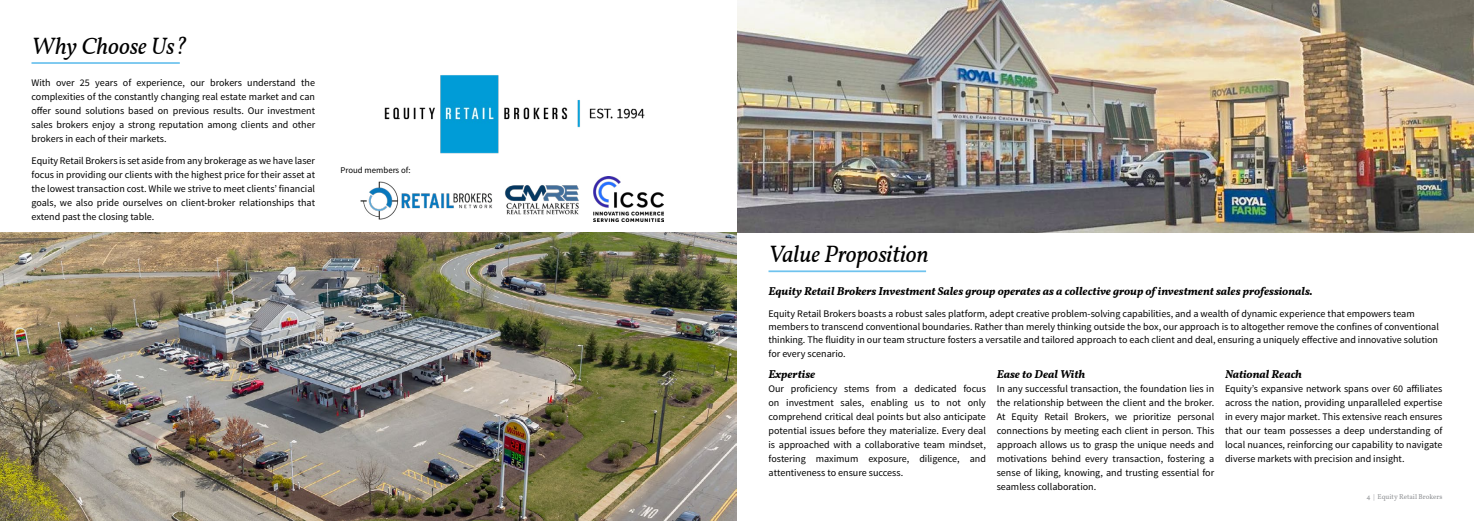
<style>
.page{position:relative;width:1474px;height:521px;background:#fff}
.page>*{position:absolute;margin:0;border:0;box-sizing:border-box;transform-origin:0 0}
.t1{font:italic 23.62px "Vollkorn";color:#000}
.t2{font:italic 700 11.38px "Vollkorn";color:#000}
.t3{font:10.06px/14px "Source Sans Pro";color:#000;text-align:justify}
.t4{font:8.75px "Source Sans Pro";color:#000}
.t5{font:7px "Vollkorn";color:#939598}
</style>
<div class="page">
<img style="left:0;top:232px;width:737px;height:289px">
<img style="left:360px;top:181px;width:132px;height:38px">
<img style="left:593px;top:177px;width:70px;height:44px">
<img style="left:505px;top:185px;width:74px;height:30px">
<hr style="left:768px;top:270px;width:158px;height:2px;background:#6fc3ee">
<hr style="left:32px;top:62px;width:148px;height:2px;background:#6fc3ee">
<img style="left:384px;top:75px;width:261px;height:79px">
<img style="left:737px;top:0;width:736px;height:232px">
<h1 class="t1" style="left:32px;top:29px;width:157px">Why Choose Us?</h1>
<p class="t3" style="left:32px;top:76px;width:285px">With over 25 years of experience, our brokers understand the complexities of the constantly changing real estate market and can offer sound solutions based on previous results. Our investment sales brokers enjoy a strong reputation among clients and other brokers in each of their markets.</p>
<p class="t3" style="left:32px;top:154px;width:285px">Equity Retail Brokers is set aside from any brokerage as we have laser focus in providing our clients with the highest price for their asset at the lowest transaction cost. While we strive to meet clients’ financial goals, we also pride ourselves on client-broker relationships that extend past the closing table.</p>
<p class="t4" style="left:340px;top:164px;width:71px">Proud members of:</p>
<h1 class="t1" style="left:768px;top:237px;width:162px">Value Proposition</h1>
<p class="t2" style="left:768px;top:282px;width:545px">Equity Retail Brokers Investment Sales group operates as a collective group of investment sales professionals.</p>
<p class="t3" style="left:768px;top:307px;width:672px;line-height:13.4px;text-align:left">Equity Retail Brokers boasts a robust sales platform, adept creative problem-solving capabilities, and a wealth of dynamic experience that empowers team members to transcend conventional boundaries. Rather than merely thinking outside the box, our approach is to altogether remove the confines of conventional thinking. The fluidity in our team structure fosters a versatile and tailored approach to each client and deal, ensuring a uniquely effective and innovative solution for every scenario.</p>
<p class="t2" style="left:768px;top:366px;width:48px">Expertise</p>
<p class="t3" style="left:768px;top:382px;width:219px">Our proficiency stems from a dedicated focus on investment sales, enabling us to not only comprehend critical deal points but also anticipate potential issues before they materialize. Every deal is approached with a collaborative team mindset, fostering maximum exposure, diligence, and attentiveness to ensure success.</p>
<p class="t2" style="left:996px;top:366px;width:90px">Ease to Deal With</p>
<p class="t3" style="left:996px;top:382px;width:219px">In any successful transaction, the foundation lies in the relationship between the client and the broker.<br>At Equity Retail Brokers, we prioritize personal connections by meeting each client in person. This approach allows us to grasp the unique needs and motivations behind every transaction, fostering a sense of liking, knowing, and trusting essential for seamless collaboration.</p>
<p class="t2" style="left:1224px;top:366px;width:78px">National Reach</p>
<p class="t3" style="left:1224px;top:382px;width:219px">Equity’s expansive network spans over 60 affiliates across the nation, providing unparalleled expertise in every major market. This extensive reach ensures that our team possesses a deep understanding of local nuances, reinforcing our capability to navigate diverse markets with precision and insight.</p>
<p class="t5" style="left:1366px;top:491px;width:77px">4 | Equity Retail Brokers</p>
</div>
